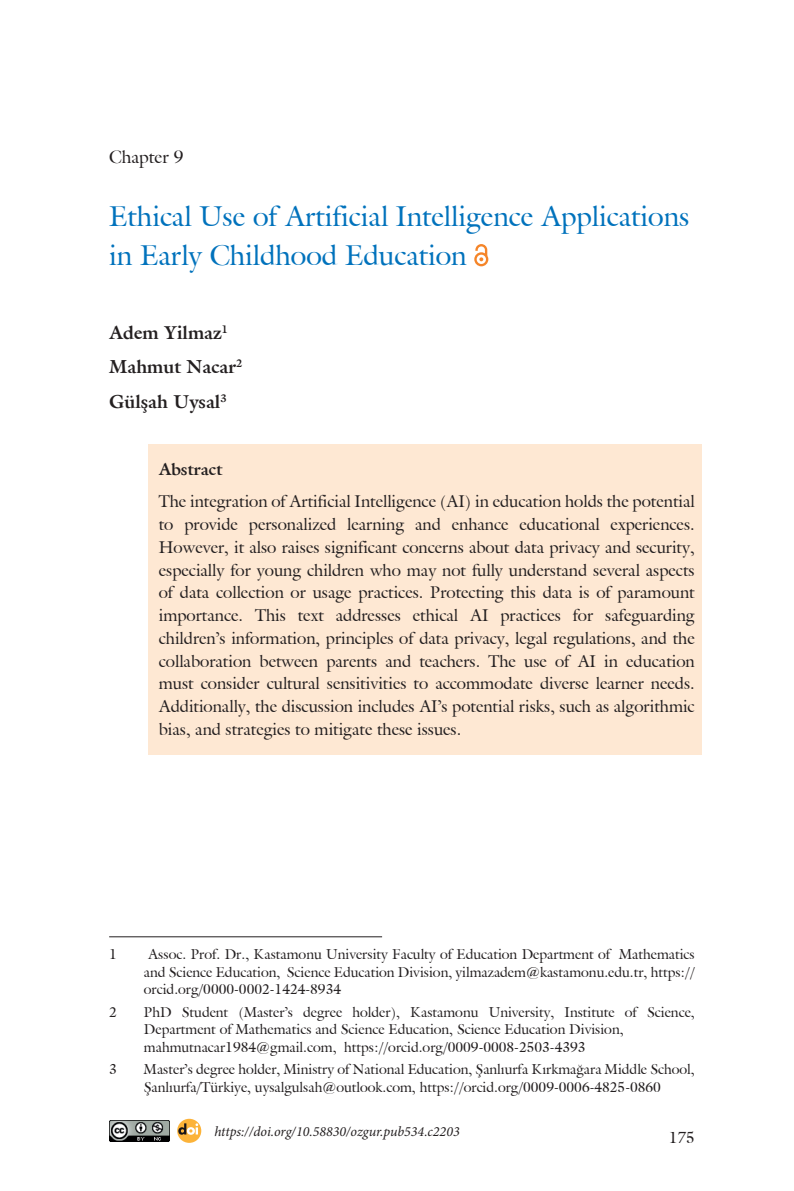
<style>
.page{position:relative;width:794px;height:1191px;background:#fff}
.page>*{position:absolute;margin:0;border:0;box-sizing:border-box;transform-origin:0 0}
.t1{font:28px/38.5px "Galliard IT Cby BT";color:#0072bc}
.t2{font:700 18.38px/34.5px "Galliard IT Cby BT";color:#231f20}
.t3{font:17.5px "Galliard IT Cby BT";color:#231f20}
.t4{font:16.62px/22.8px "Galliard IT Cby BT";color:#231f20;text-align:justify}
.t5{font:700 16.62px "Galliard IT Cby BT";color:#231f20}
.t6{font:15.75px "Galliard IT Cby BT";color:#231f20}
.t7{font:14px/17.5px "Galliard IT Cby BT";color:#231f20}
.t8{font:italic 14px "Minion Pro";color:#231f20}
</style>
<div class="page">
<div style="left:148px;top:444px;width:554px;height:310px;background:#fee8d3"></div>
<svg style="left:474px;top:244px;width:14px;height:22px"></svg>
<hr style="left:109px;top:936px;width:273px;height:1px;background:#231f20">
<img style="left:109px;top:1120px;width:60px;height:21px">
<svg style="left:177px;top:1118px;width:24px;height:24px"></svg>
<svg style="left:178px;top:1123px;width:20px;height:11px"></svg>
<p class="t3" style="left:109px;top:145px;width:76px">Chapter 9</p>
<h1 class="t1" style="left:109px;top:197px;width:582px">Ethical Use of Artificial Intelligence Applications in Early Childhood Education</h1>
<p class="t2" style="left:109px;top:315px;width:135px">Adem Yilmaz<sup>1<br></sup>Mahmut Nacar<sup>2<br></sup>Gülşah Uysal<sup>3</sup></p>
<p class="t5" style="left:159px;top:458px;width:65px">Abstract</p>
<p class="t4" style="left:159px;top:490px;width:537px">The integration of Artificial Intelligence (AI) in education holds the potential to provide personalized learning and enhance educational experiences.<br>However, it also raises significant concerns about data privacy and security, especially for young children who may not fully understand several aspects of data collection or usage practices. Protecting this data is of paramount importance. This text addresses ethical AI practices for safeguarding children’s information, principles of data privacy, legal regulations, and the collaboration between parents and teachers. The use of AI in education must consider cultural sensitivities to accommodate diverse learner needs.<br>Additionally, the discussion includes AI’s potential risks, such as algorithmic bias, and strategies to mitigate these issues.</p>
<p class="t7" style="left:109px;top:945px;width:9px">1</p>
<p class="t7" style="left:144px;top:945px;width:552px;text-align:justify;text-indent:4px">Assoc. Prof. Dr., Kastamonu University Faculty of Education Department of Mathematics and Science Education, Science Education Division, yilmazadem@kastamonu.edu.tr, https:// orcid.org/0000-0002-1424-8934</p>
<p class="t7" style="left:109px;top:1003px;width:9px">2</p>
<p class="t7" style="left:144px;top:1003px;width:552px">PhD Student (Master’s degree holder), Kastamonu University, Institute of Science,<br>Department of Mathematics and Science Education, Science Education Division, mahmutnacar1984@gmail.com, https://orcid.org/0009-0008-2503-4393</p>
<p class="t7" style="left:109px;top:1060px;width:9px">3</p>
<p class="t7" style="left:144px;top:1060px;width:552px">Master’s degree holder, Ministry of National Education, Şanlıurfa Kırkmağara Middle School,<br>Şanlıurfa/Türkiye, uysalgulsah@outlook.com, https://orcid.org/0009-0006-4825-0860</p>
<p class="t8" style="left:214px;top:1121px;width:247px">https://doi.org/10.58830/ozgur.pub534.c2203</p>
<p class="t6" style="left:668px;top:1127px;width:28px">175</p>
</div>
